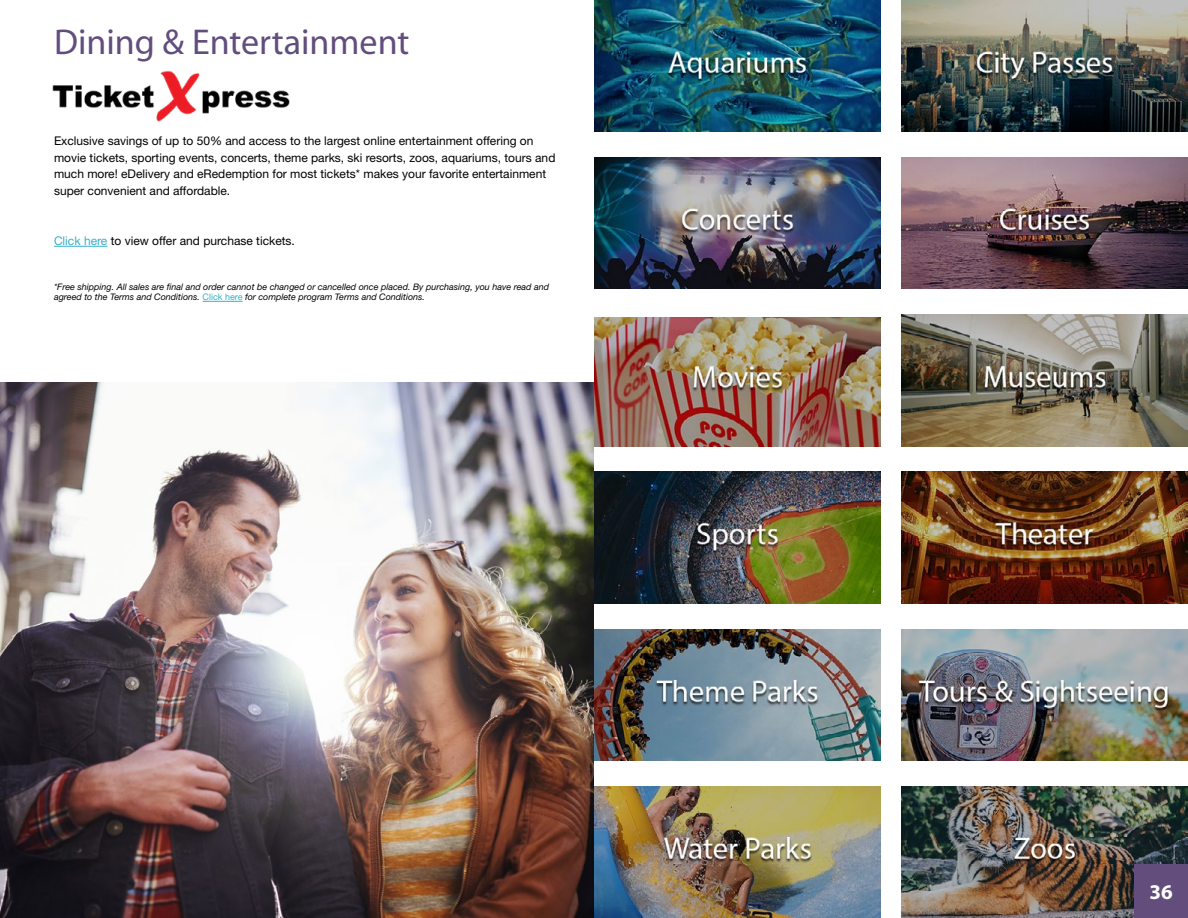
<style>
.page{position:relative;width:1188px;height:918px;background:#fff}
.page>*{position:absolute;margin:0;border:0;box-sizing:border-box;transform-origin:0 0}
.t1{font:36px "Myriad";color:#624d7d}
.t2{font:700 21px "Myriad";color:#fff}
.t3{font:12px/16.5px "Helvetica Neue";color:#000}
.t4{font:italic 9px/10.8px "Helvetica Neue";color:#000}
.s1{color:#36b0c9}
.s2{font-style:normal;color:#36b0c9}
</style>
<div class="page">
<img style="left:0;top:383px;width:594px;height:535px">
<img style="left:594px;top:0;width:287px;height:131px">
<img style="left:901px;top:0;width:287px;height:131px">
<img style="left:594px;top:157px;width:287px;height:132px">
<img style="left:901px;top:157px;width:287px;height:132px">
<img style="left:594px;top:317px;width:287px;height:129px">
<img style="left:901px;top:315px;width:287px;height:131px">
<img style="left:594px;top:472px;width:287px;height:131px">
<img style="left:901px;top:472px;width:287px;height:131px">
<img style="left:594px;top:629px;width:287px;height:132px">
<img style="left:901px;top:629px;width:287px;height:132px">
<img style="left:594px;top:787px;width:287px;height:131px">
<img style="left:901px;top:787px;width:287px;height:131px">
<img style="left:52px;top:70px;width:238px;height:51px">
<hr style="left:54px;top:246px;width:53px;height:1px;background:#36b0c9">
<hr style="left:203px;top:301px;width:40px;height:1px;background:#36b0c9">
<div style="left:1134px;top:864px;width:54px;height:54px;background:#624d7d"></div>
<h1 class="t1" style="left:54px;top:24px;width:357px">Dining &amp; Entertainment</h1>
<p class="t3" style="left:54px;top:133px;width:503px">Exclusive savings of up to 50% and access to the largest online entertainment offering on movie tickets, sporting events, concerts, theme parks, ski resorts, zoos, aquariums, tours and much more! eDelivery and eRedemption for most tickets* makes your favorite entertainment super convenient and affordable.</p>
<p class="t3" style="left:54px;top:232px;width:240px"><span class="s1">Click here</span> to view offer and purchase tickets.</p>
<p class="t4" style="left:54px;top:281px;width:497px">*Free shipping. All sales are final and order cannot be changed or cancelled once placed. By purchasing, you have read and agreed to the Terms and Conditions. <span class="s2">Click here</span> for complete program Terms and Conditions.</p>
<h2 class="t2" style="left:1149px;top:881px;width:25px">36</h2>
</div>
